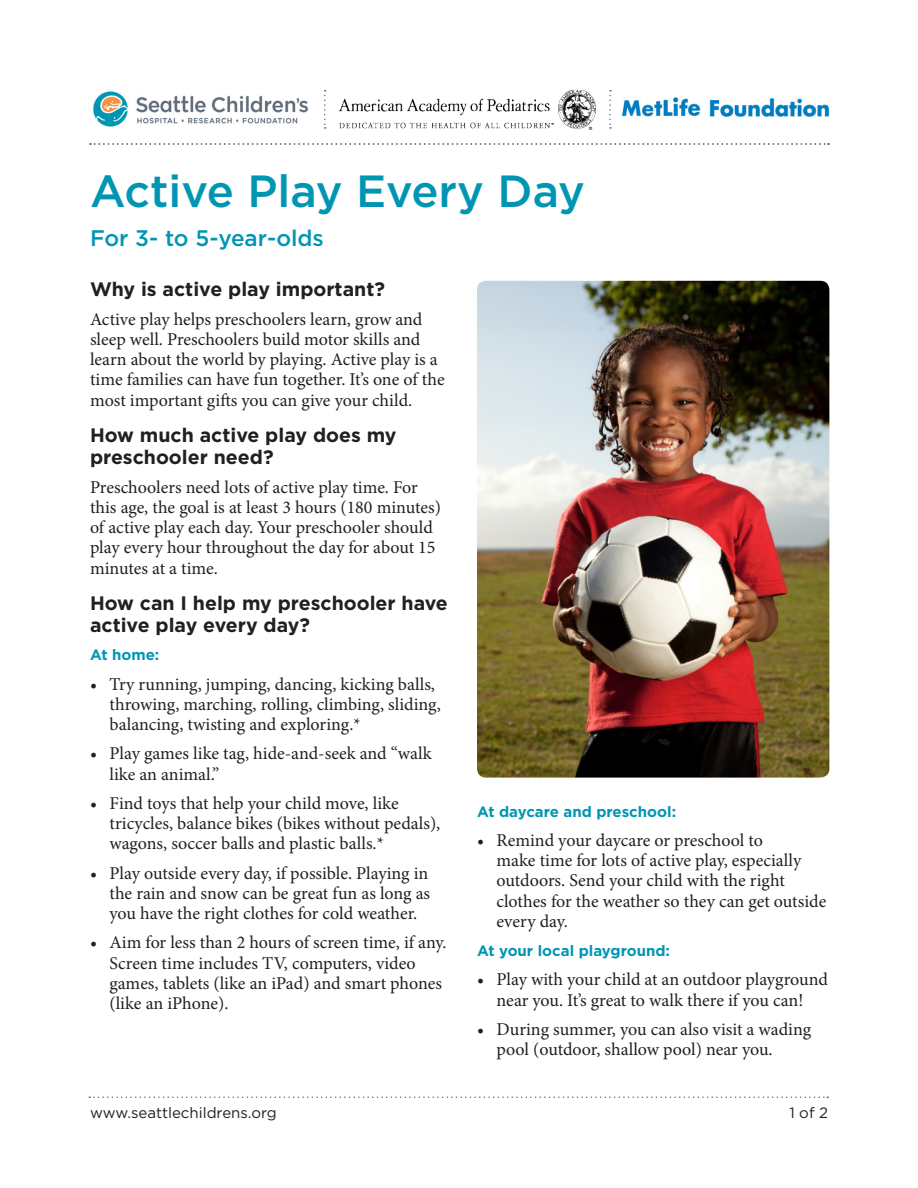
<style>
.page{position:relative;width:918px;height:1188px;background:#fff}
.page>*{position:absolute;margin:0;border:0;box-sizing:border-box;transform-origin:0 0}
.t1{font:500 45px "Gotham";color:#0096b3}
.Subtitle{font:500 22.5px "Gotham";color:#0096b3}
.Subhead_1{font:700 19.5px/22.5px "Gotham";color:#231f20}
.Bullet_text{font:18px/20.2px "Minion Pro";color:#231f20}
.Text_first_para{font:18px/20.2px "Minion Pro";letter-spacing:-.005em;color:#231f20}
.Subhead_2{font:700 15px "Gotham";color:#0096b3}
.t2{font:15px "Gotham";color:#231f20}
</style>
<div class="page">
<svg style="left:89px;top:1096px;width:739px;height:2px"></svg>
<img style="left:477px;top:281px;width:352px;height:497px">
<img style="left:93px;top:91px;width:215px;height:36px">
<svg style="left:90px;top:143px;width:739px;height:2px"></svg>
<svg style="left:324px;top:90px;width:2px;height:39px"></svg>
<svg style="left:609px;top:90px;width:2px;height:39px"></svg>
<img style="left:623px;top:98px;width:206px;height:19px">
<img style="left:340px;top:90px;width:256px;height:39px">
<p class="t1" style="left:90px;top:162px;width:497px">Active Play Every Day</p>
<p class="Subtitle" style="left:90px;top:223px;width:235px">For 3- to 5-year-olds</p>
<p class="Subhead_1" style="left:90px;top:278px;width:297px">Why is active play important?</p>
<p class="Text_first_para" style="left:90px;top:309px;width:356px">Active play helps preschoolers learn, grow and sleep well. Preschoolers build motor skills and learn about the world by playing. Active play is a time families can have fun together. It’s one of the most important gifts you can give your child.</p>
<p class="Subhead_1" style="left:90px;top:423px;width:308px">How much active play does my preschooler need?</p>
<p class="Text_first_para" style="left:90px;top:477px;width:352px">Preschoolers need lots of active play time. For this age, the goal is at least 3 hours (180 minutes) of active play each day. Your preschooler should play every hour throughout the day for about 15 minutes at a time.</p>
<p class="Subhead_1" style="left:90px;top:591px;width:359px">How can I help my preschooler have active play every day?</p>
<p class="Subhead_2" style="left:90px;top:645px;width:71px">At home:</p>
<p class="Bullet_text" style="left:110px;top:674px;width:333px;text-indent:-20px">• Try running, jumping, dancing, kicking balls, throwing, marching, rolling, climbing, sliding, balancing, twisting and exploring.*</p>
<p class="Bullet_text" style="left:110px;top:744px;width:324px;text-indent:-20px">• Play games like tag, hide-and-seek and “walk like an animal.”</p>
<p class="Bullet_text" style="left:110px;top:793px;width:332px;text-indent:-20px">• Find toys that help your child move, like tricycles, balance bikes (bikes without pedals), wagons, soccer balls and plastic balls.*</p>
<p class="Bullet_text" style="left:110px;top:863px;width:322px;text-align:justify;text-indent:-20px">• Play outside every day, if possible. Playing in the rain and snow can be great fun as long as you have the right clothes for cold weather.</p>
<p class="Bullet_text" style="left:110px;top:933px;width:339px;text-indent:-20px">• Aim for less than 2 hours of screen time, if any.<br>Screen time includes TV, computers, video games, tablets (like an iPad) and smart phones (like an iPhone).</p>
<p class="Subhead_2" style="left:477px;top:801px;width:201px">At daycare and preschool:</p>
<p class="Bullet_text" style="left:496px;top:830px;width:331px;text-indent:-20px">• Remind your daycare or preschool to<br>make time for lots of active play, especially outdoors. Send your child with the right clothes for the weather so they can get outside every day.</p>
<p class="Subhead_2" style="left:477px;top:941px;width:194px">At your local playground:</p>
<p class="Bullet_text" style="left:477px;top:970px;width:352px;text-align:center">• Play with your child at an outdoor playground near you. It’s great to walk there if you can!</p>
<p class="Bullet_text" style="left:496px;top:1019px;width:316px;text-indent:-20px">• During summer, you can also visit a wading pool (outdoor, shallow pool) near you.</p>
<p class="t2" style="left:90px;top:1103px;width:188px">www.seattlechildrens.org</p>
<p class="t2" style="left:789px;top:1103px;width:40px">1 of 2</p>
</div>
